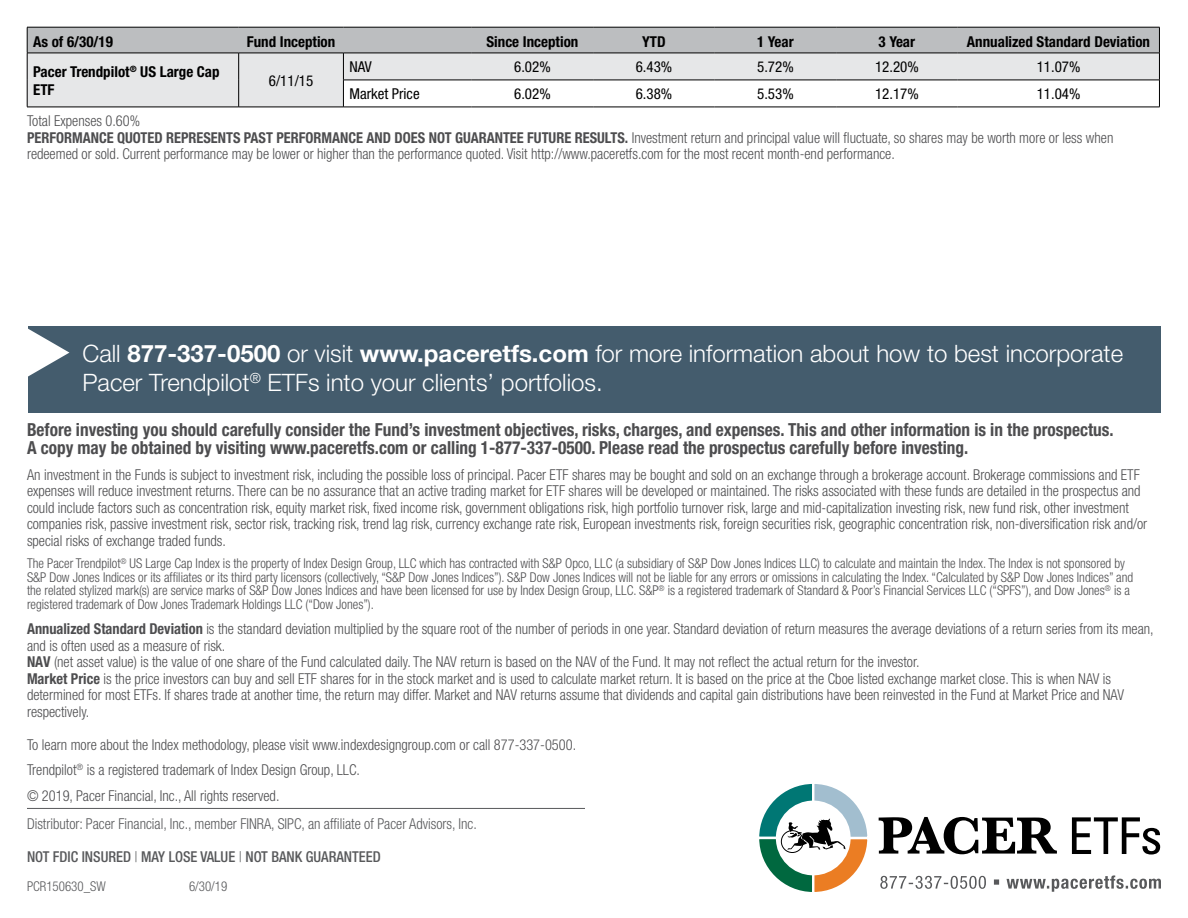
<style>
.page{position:relative;width:1188px;height:918px;background:#fff}
.page>*{position:absolute;margin:0;border:0;box-sizing:border-box;transform-origin:0 0}
.t1{font:300 24px/28.8px "Helvetica Neue";color:#fff}
.t2{font:700 condensed 18px/18px "Helvetica Neue";color:#4d4d4f;scale:.96 1}
.t3{font:300 condensed 15px/16.5px "Helvetica Neue";color:#4d4d4f;scale:.96 1}
.t4{font:700 condensed 15px/18px "Helvetica Neue";color:#000}
.t5{font:300 condensed 15px "Helvetica Neue";color:#58595b;scale:.96 1}
.t6{font:condensed 15px "Helvetica Neue";color:#000}
.t7{font:500 condensed 15px "Helvetica Neue";color:#58595b;scale:.96 1}
.t8{font:300 condensed 13.5px/13.5px "Helvetica Neue";color:#4d4d4f;scale:.96 1}
.t9{font:300 condensed 13.5px "Helvetica Neue";color:#58595b;scale:.96 1}
.s1{font-weight:700}
.s2{font-weight:300}
</style>
<div class="page">
<hr style="left:27px;top:808px;width:558px;height:1px;background:#58595b">
<div style="left:28px;top:327px;width:1133px;height:86px;background:#445c6d"></div>
<svg style="left:28px;top:328px;width:41px;height:49px"></svg>
<hr style="left:27px;top:107px;width:212px;height:1px;background:#000">
<hr style="left:239px;top:107px;width:104px;height:1px;background:#000">
<hr style="left:343px;top:107px;width:129px;height:1px;background:#000">
<hr style="left:472px;top:107px;width:121px;height:1px;background:#000">
<hr style="left:593px;top:107px;width:122px;height:1px;background:#000">
<hr style="left:715px;top:107px;width:121px;height:1px;background:#000">
<hr style="left:836px;top:107px;width:122px;height:1px;background:#000">
<hr style="left:958px;top:107px;width:202px;height:1px;background:#000">
<svg style="left:27px;top:27px;width:1133px;height:80px"></svg>
<svg style="left:880px;top:875px;width:281px;height:17px"></svg>
<svg style="left:879px;top:817px;width:178px;height:37px"></svg>
<svg style="left:759px;top:783px;width:109px;height:109px"></svg>
<svg style="left:1072px;top:817px;width:88px;height:38px"></svg>
<p class="t4" style="left:33px;top:32px;width:81px">As of 6/30/19</p>
<p class="t4" style="left:247px;top:32px;width:90px">Fund Inception</p>
<p class="t4" style="left:487px;top:32px;width:93px">Since Inception</p>
<p class="t4" style="left:642px;top:32px;width:25px">YTD</p>
<p class="t4" style="left:757px;top:32px;width:38px">1 Year</p>
<p class="t4" style="left:879px;top:32px;width:38px">3 Year</p>
<p class="t4" style="left:967px;top:32px;width:185px">Annualized Standard Deviation</p>
<p class="t4" style="left:33px;top:62px;width:188px">Pacer Trendpilot<sup>®</sup> US Large Cap<br>ETF</p>
<p class="t6" style="left:269px;top:72px;width:46px">6/11/15</p>
<p class="t6" style="left:349px;top:58px;width:24px">NAV</p>
<p class="t6" style="left:514px;top:58px;width:38px">6.02%</p>
<p class="t6" style="left:636px;top:58px;width:38px">6.43%</p>
<p class="t6" style="left:757px;top:58px;width:38px">5.72%</p>
<p class="t6" style="left:875px;top:58px;width:45px">12.20%</p>
<p class="t6" style="left:1037px;top:58px;width:45px">11.07%</p>
<p class="t6" style="left:349px;top:85px;width:72px">Market Price</p>
<p class="t6" style="left:514px;top:85px;width:38px">6.02%</p>
<p class="t6" style="left:636px;top:85px;width:38px">6.38%</p>
<p class="t6" style="left:757px;top:85px;width:38px">5.53%</p>
<p class="t6" style="left:875px;top:85px;width:45px">12.17%</p>
<p class="t6" style="left:1037px;top:85px;width:45px">11.04%</p>
<p class="t3" style="left:27px;top:112px;width:1133px">Total Expenses 0.60%<br><span class="s1">PERFORMANCE QUOTED REPRESENTS PAST PERFORMANCE AND DOES NOT GUARANTEE FUTURE RESULTS.</span> Investment return and principal value will fluctuate, so shares may be worth more or less when redeemed or sold. Current performance may be lower or higher than the performance quoted. Visit http://www.paceretfs.com for the most recent month-end performance.</p>
<h1 class="t1" style="left:82px;top:338px;width:1042px">Call <span class="s1">877-337-0500</span> or visit <span class="s1">www.paceretfs.com</span> for more information about how to best incorporate<br>Pacer Trendpilot<sup>®</sup> ETFs into your clients’ portfolios.</h1>
<p class="t2" style="left:27px;top:421px;width:1134px">Before investing you should carefully consider the Fund’s investment objectives, risks, charges, and expenses. This and other information is in the prospectus.<br>A copy may be obtained by visiting www.paceretfs.com or calling 1-877-337-0500. Please read the prospectus carefully before investing.</p>
<p class="t3" style="left:27px;top:466px;width:1168px">An investment in the Funds is subject to investment risk, including the possible loss of principal. Pacer ETF shares may be bought and sold on an exchange through a brokerage account. Brokerage commissions and ETF expenses will reduce investment returns. There can be no assurance that an active trading market for ETF shares will be developed or maintained. The risks associated with these funds are detailed in the prospectus and could include factors such as concentration risk, equity market risk, fixed income risk, government obligations risk, high portfolio turnover risk, large and mid-capitalization investing risk, new fund risk, other investment companies risk, passive investment risk, sector risk, tracking risk, trend lag risk, currency exchange rate risk, European investments risk, foreign securities risk, geographic concentration risk, non-diversification risk and/or special risks of exchange traded funds.</p>
<p class="t8" style="left:27px;top:557px;width:1154px">The Pacer Trendpilot<sup>®</sup> US Large Cap Index is the property of Index Design Group, LLC which has contracted with S&amp;P Opco, LLC (a subsidiary of S&amp;P Dow Jones Indices LLC) to calculate and maintain the Index. The Index is not sponsored by S&amp;P Dow Jones Indices or its affiliates or its third party licensors (collectively, “S&amp;P Dow Jones Indices”). S&amp;P Dow Jones Indices will not be liable for any errors or omissions in calculating the Index. “Calculated by S&amp;P Dow Jones Indices” and the related stylized mark(s) are service marks of S&amp;P Dow Jones Indices and have been licensed for use by Index Design Group, LLC. S&amp;P<sup>®</sup> is a registered trademark of Standard &amp; Poor’s Financial Services LLC (“SPFS”), and Dow Jones<sup>®</sup> is a registered trademark of Dow Jones Trademark Holdings LLC (“Dow Jones”).</p>
<p class="t3" style="left:27px;top:621px;width:1175px"><span class="s1">Annualized Standard Deviation</span> is the standard deviation multiplied by the square root of the number of periods in one year. Standard deviation of return measures the average deviations of a return series from its mean, and is often used as a measure of risk.<br><span class="s1">NAV</span> (net asset value) is the value of one share of the Fund calculated daily. The NAV return is based on the NAV of the Fund. It may not reflect the actual return for the investor.<br><span class="s1">Market Price</span> is the price investors can buy and sell ETF shares for in the stock market and is used to calculate market return. It is based on the price at the Cboe listed exchange market close. This is when NAV is determined for most ETFs. If shares trade at another time, the return may differ. Market and NAV returns assume that dividends and capital gain distributions have been reinvested in the Fund at Market Price and NAV respectively.</p>
<p class="t3" style="left:27px;top:732px;width:574px;line-height:25.5px">To learn more about the Index methodology, please visit www.indexdesigngroup.com or call 877-337-0500.<br>Trendpilot<sup>®</sup> is a registered trademark of Index Design Group, LLC.<br>© 2019, Pacer Financial, Inc., All rights reserved.</p>
<p class="t5" style="left:27px;top:815px;width:470px">Distributor: Pacer Financial, Inc., member FINRA, SIPC, an affiliate of Pacer Advisors, Inc.</p>
<p class="t7" style="left:27px;top:848px;width:370px">NOT FDIC INSURED <span class="s2">|</span> MAY LOSE VALUE <span class="s2">|</span> NOT BANK GUARANTEED</p>
<p class="t9" style="left:27px;top:878px;width:84px">PCR150630_SW</p>
<p class="t9" style="left:189px;top:878px;width:41px">6/30/19</p>
</div>
